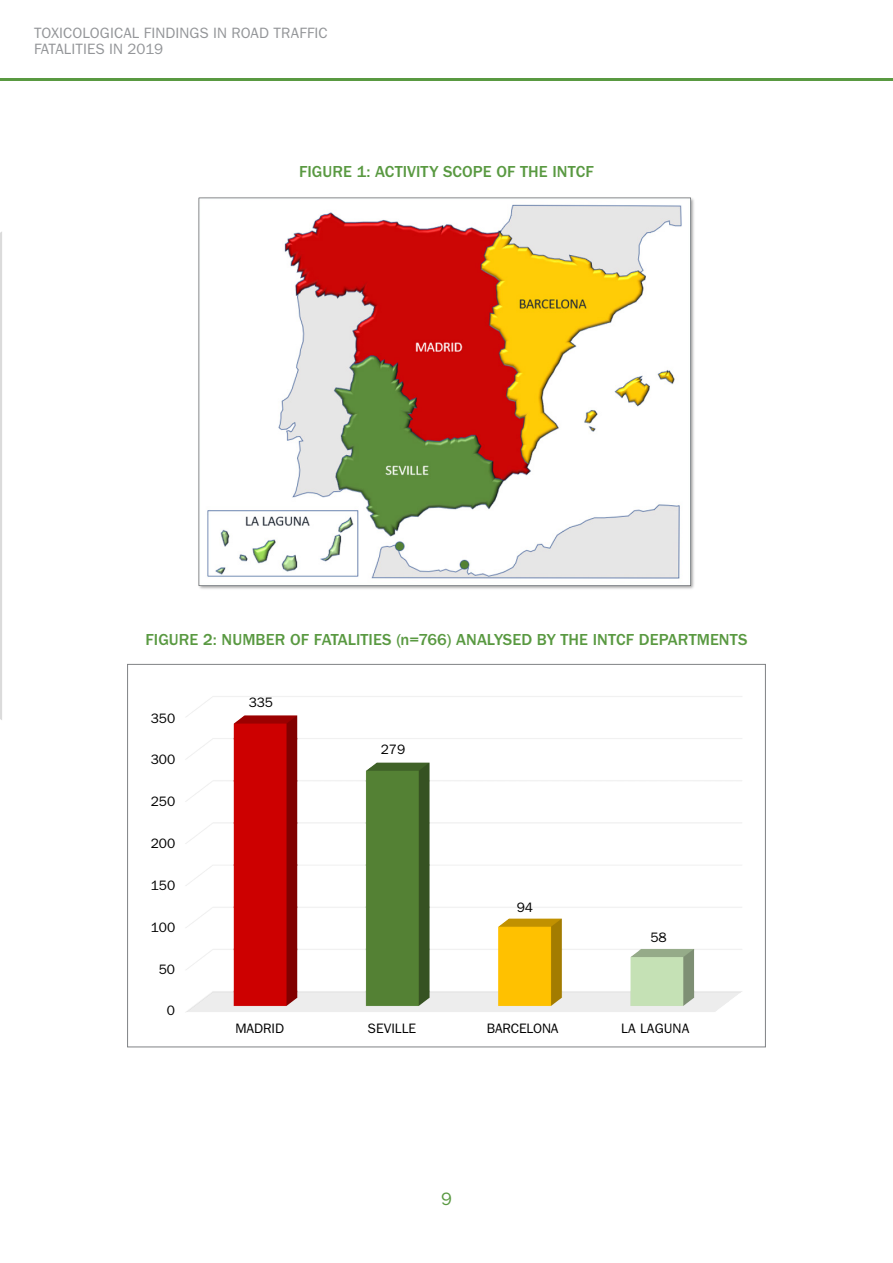
<style>
.page{position:relative;width:893px;height:1263px;background:#fff}
.page>*{position:absolute;margin:0;border:0;box-sizing:border-box;transform-origin:0 0}
.t1{font:18px "ITC Franklin Gothic Std";color:#599941}
.txt-cent{font:500 16.5px "ITC Franklin Gothic Std";letter-spacing:.005em;color:#599941}
.t2{font:15px/16.5px "ITC Franklin Gothic Std";letter-spacing:.005em;color:#939598}
.t3{font:13.65px "ITC Franklin Gothic Std";letter-spacing:-.005em;color:#000}
</style>
<div class="page">
<hr style="left:0;top:78px;width:893px;height:2px;background:#599941">
<img style="left:198px;top:197px;width:496px;height:392px">
<img style="left:185px;top:696px;width:557px;height:316px">
<svg style="left:0;top:232px;width:2px;height:488px"></svg>
<p class="t2" style="left:34px;top:24px;width:295px">TOXICOLOGICAL FINDINGS IN ROAD TRAFFIC<br>FATALITIES IN 2019</p>
<p class="txt-cent" style="left:299px;top:162px;width:296px">FIGURE 1: ACTIVITY SCOPE OF THE INTCF</p>
<p class="txt-cent" style="left:146px;top:630px;width:603px">FIGURE 2: NUMBER OF FATALITIES (n=766) ANALYSED BY THE INTCF DEPARTMENTS</p>
<p class="t3" style="left:151px;top:710px;width:26px">350</p>
<p class="t3" style="left:151px;top:752px;width:26px">300</p>
<p class="t3" style="left:151px;top:794px;width:26px">250</p>
<p class="t3" style="left:151px;top:835px;width:26px">200</p>
<p class="t3" style="left:151px;top:878px;width:26px">150</p>
<p class="t3" style="left:151px;top:919px;width:26px">100</p>
<p class="t3" style="left:159px;top:961px;width:18px">50</p>
<p class="t3" style="left:167px;top:1003px;width:10px">0</p>
<p class="t3" style="left:249px;top:694px;width:26px">335</p>
<p class="t3" style="left:381px;top:741px;width:26px">279</p>
<p class="t3" style="left:517px;top:899px;width:18px">94</p>
<p class="t3" style="left:650px;top:929px;width:18px">58</p>
<p class="t3" style="left:235px;top:1020px;width:50px">MADRID</p>
<p class="t3" style="left:368px;top:1020px;width:50px">SEVILLE</p>
<p class="t3" style="left:487px;top:1020px;width:73px">BARCELONA</p>
<p class="t3" style="left:621px;top:1020px;width:70px">LA LAGUNA</p>
<p class="t1" style="left:441px;top:1189px;width:12px">9</p>
</div>
